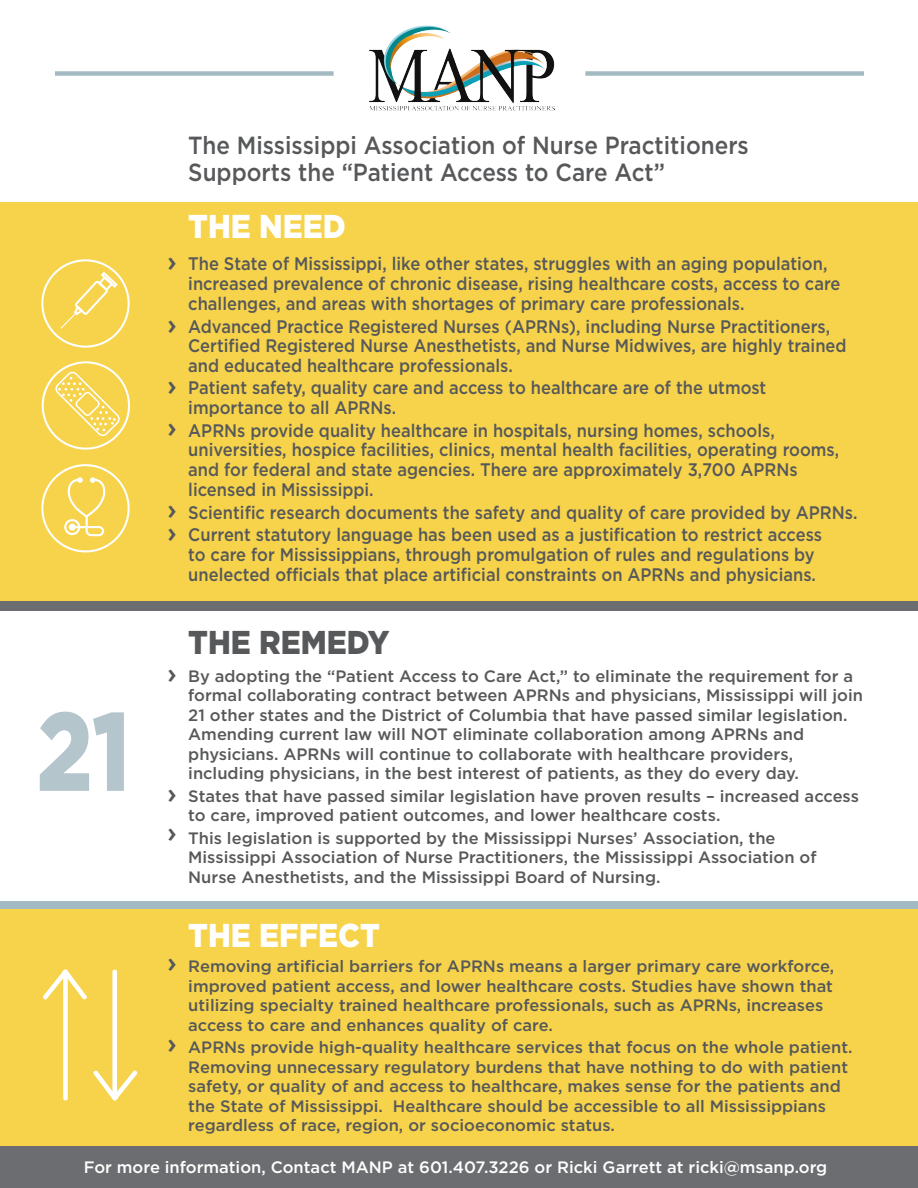
<style>
.page{position:relative;width:918px;height:1188px;background:#fff}
.page>*{position:absolute;margin:0;border:0;box-sizing:border-box;transform-origin:0 0}
.t1{font:900 111.3px "Gotham";color:#b4c5cc;scale:.8 1}
.t2{font:900 33px "Gotham";color:#fff;scale:.91 1}
.t3{font:900 33px "Gotham";color:#57585a;scale:.91 1}
.t4{font:500 27.6px/42.6px "Gotham";color:#57585a}
.t5{font:500 24.75px/27px "Gotham";color:#57585a;scale:.91 1}
.t6{font:500 18.15px/19.8px "Gotham";color:#57585a;scale:.91 1}
.t7{font:500 16.5px/19.5px "Gotham";color:#57585a}
.t8{font:500 16.5px "Gotham";color:#fff}
</style>
<div class="page">
<div style="left:0;top:572px;width:918px;height:39px;background:#6c6d70"></div>
<div style="left:0;top:901px;width:918px;height:22px;background:#a4bac2"></div>
<div style="left:0;top:202px;width:918px;height:398px;background:#f6d34b"></div>
<div style="left:0;top:910px;width:918px;height:247px;background:#f6d34b"></div>
<svg style="left:54px;top:370px;width:68px;height:68px"></svg>
<svg style="left:60px;top:270px;width:59px;height:60px"></svg>
<div style="left:41px;top:259px;width:89px;height:89px;border:2px solid #fff;border-radius:50%"></div>
<div style="left:42px;top:361px;width:88px;height:89px;border:2px solid #fff;border-radius:50%"></div>
<svg style="left:67px;top:477px;width:39px;height:60px"></svg>
<div style="left:69px;top:524px;width:7px;height:7px;border:1px solid #fff;border-radius:50%"></div>
<div style="left:64px;top:519px;width:16px;height:16px;border:2px solid #fff;border-radius:50%"></div>
<div style="left:41px;top:464px;width:89px;height:88px;border:2px solid #fff;border-radius:50%"></div>
<svg style="left:43px;top:969px;width:95px;height:132px"></svg>
<div style="left:0;top:1146px;width:918px;height:42px;background:#6c6d70"></div>
<div style="left:585px;top:71px;width:279px;height:5px;background:#a4bac2"></div>
<div style="left:55px;top:71px;width:279px;height:5px;background:#a4bac2"></div>
<img style="left:369px;top:25px;width:186px;height:86px">
<h1 class="t1" style="left:37px;top:675px;width:118px">21</h1>
<h3 class="t4" style="left:167px;top:240px;width:11px">›</h3>
<h3 class="t4" style="left:167px;top:302px;width:11px">›</h3>
<h3 class="t4" style="left:167px;top:363px;width:11px">› ›</h3>
<h3 class="t4" style="left:167px;top:498px;width:11px;line-height:22.8px">› ›</h3>
<h3 class="t5" style="left:188px;top:132px;width:618px">The Mississippi Association of Nurse Practitioners<br>Supports the “Patient Access to Care Act”</h3>
<h2 class="t2" style="left:188px;top:204px;width:175px">THE NEED</h2>
<p class="t6" style="left:188px;top:254px;width:718px">The State of Mississippi, like other states, struggles with an aging population, increased prevalence of chronic disease, rising healthcare costs, access to care challenges, and areas with shortages of primary care professionals.</p>
<p class="t6" style="left:188px;top:316px;width:725px">Advanced Practice Registered Nurses (APRNs), including Nurse Practitioners,<br>Certified Registered Nurse Anesthetists, and Nurse Midwives, are highly trained and educated healthcare professionals.</p>
<p class="t6" style="left:188px;top:378px;width:637px">Patient safety, quality care and access to healthcare are of the utmost importance to all APRNs.</p>
<p class="t6" style="left:188px;top:420px;width:717px">APRNs provide quality healthcare in hospitals, nursing homes, schools, universities, hospice facilities, clinics, mental health facilities, operating rooms, and for federal and state agencies. There are approximately 3,700 APRNs licensed in Mississippi.</p>
<p class="t6" style="left:188px;top:501px;width:737px;line-height:22.5px">Scientific research documents the safety and quality of care provided by APRNs.<br>Current statutory language has been used as a justification to restrict access</p>
<p class="t6" style="left:188px;top:544px;width:691px">to care for Mississippians, through promulgation of rules and regulations by unelected officials that place artificial constraints on APRNs and physicians.</p>
<h3 class="t4" style="left:167px;top:652px;width:11px">›</h3>
<h3 class="t4" style="left:167px;top:772px;width:11px;line-height:39.9px">› ›</h3>
<h2 class="t3" style="left:188px;top:619px;width:223px">THE REMEDY</h2>
<p class="t7" style="left:188px;top:666px;width:676px">By adopting the “Patient Access to Care Act,” to eliminate the requirement for a formal collaborating contract between APRNs and physicians, Mississippi will join 21 other states and the District of Columbia that have passed similar legislation.<br>Amending current law will NOT eliminate collaboration among APRNs and physicians. APRNs will continue to collaborate with healthcare providers, including physicians, in the best interest of patients, as they do every day.</p>
<p class="t7" style="left:188px;top:786px;width:672px">States that have passed similar legislation have proven results – increased access to care, improved patient outcomes, and lower healthcare costs.</p>
<p class="t7" style="left:188px;top:828px;width:630px">This legislation is supported by the Mississippi Nurses’ Association, the<br>Mississippi Association of Nurse Practitioners, the Mississippi Association of<br>Nurse Anesthetists, and the Mississippi Board of Nursing.</p>
<h3 class="t4" style="left:167px;top:941px;width:11px">›</h3>
<h3 class="t4" style="left:167px;top:1022px;width:11px">›</h3>
<h2 class="t2" style="left:188px;top:913px;width:212px">THE EFFECT</h2>
<p class="t7" style="left:188px;top:956px;width:648px">Removing artificial barriers for APRNs means a larger primary care workforce, improved patient access, and lower healthcare costs. Studies have shown that utilizing specialty trained healthcare professionals, such as APRNs, increases access to care and enhances quality of care.</p>
<p class="t7" style="left:188px;top:1037px;width:666px">APRNs provide high-quality healthcare services that focus on the whole patient.<br>Removing unnecessary regulatory burdens that have nothing to do with patient safety, or quality of and access to healthcare, makes sense for the patients and the State of Mississippi. Healthcare should be accessible to all Mississippians regardless of race, region, or socioeconomic status.</p>
<p class="t8" style="left:84px;top:1156px;width:745px">For more information, Contact MANP at 601.407.3226 or Ricki Garrett at ricki@msanp.org</p>
</div>
